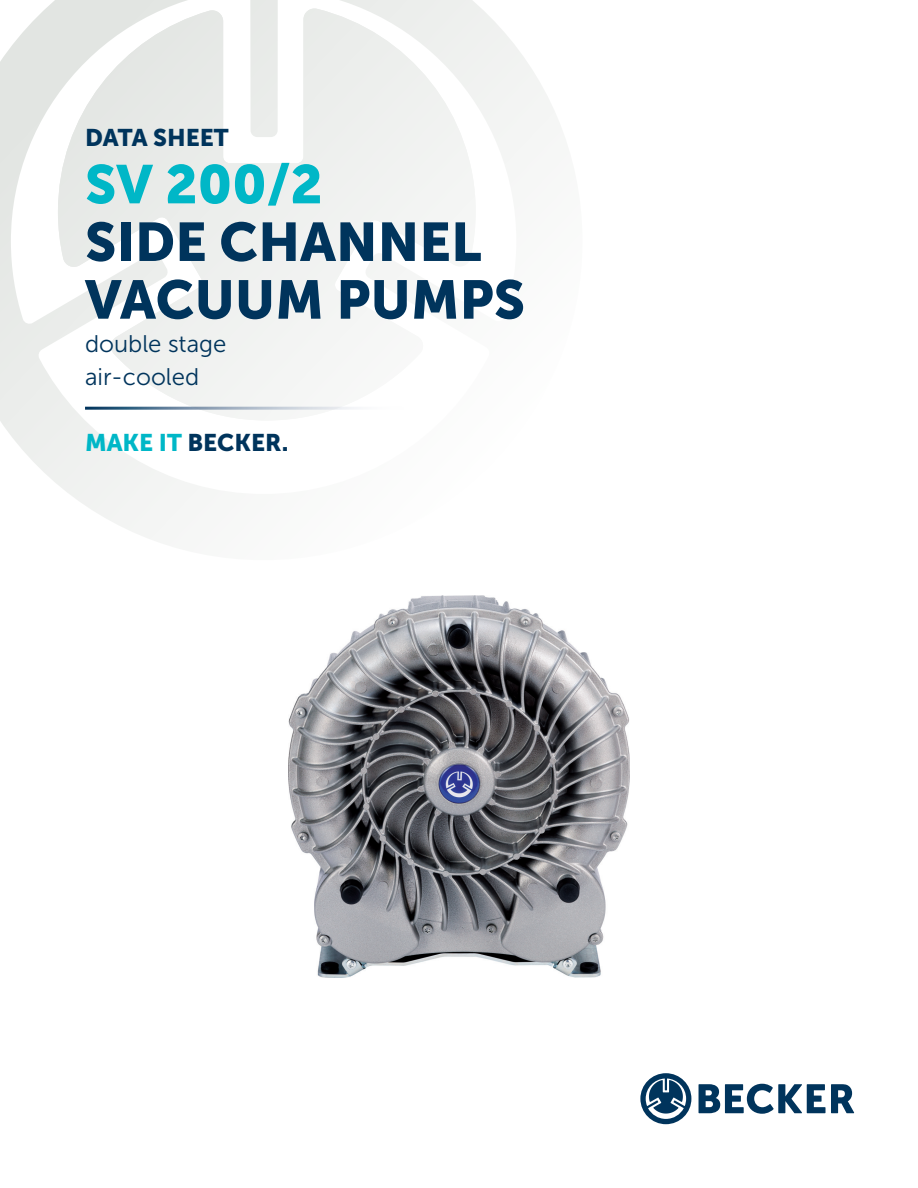
<style>
.page{position:relative;width:918px;height:1188px;background:#fff}
.page>*{position:absolute;margin:0;border:0;box-sizing:border-box;transform-origin:0 0}
.t1{font:54px/57.8px "Museo Sans 900";color:#00345c}
.t2{font:54px "Museo Sans 900";color:#00b7c7}
.t3{font:24px "Museo Sans 900";color:#00345c}
.t4{font:24px/33px "Museo Sans 300";color:#00345c}
.s1{color:#00b7c7}
</style>
<div class="page">
<svg style="left:0;top:0;width:554px;height:539px"></svg>
<svg style="left:699px;top:1084px;width:155px;height:30px"></svg>
<svg style="left:640px;top:1073px;width:51px;height:51px"></svg>
<hr style="left:85px;top:407px;width:319px;height:3px;background:#fff">
<img style="left:288px;top:595px;width:342px;height:383px">
<p class="t3" style="left:85px;top:124px;width:145px">DATA SHEET</p>
<h1 class="t2" style="left:85px;top:154px;width:239px">SV 200/2</h1>
<h1 class="t1" style="left:85px;top:213px;width:442px">SIDE CHANNEL<br>VACUUM PUMPS</h1>
<p class="t4" style="left:85px;top:327px;width:143px">double stage air-cooled</p>
<p class="t3" style="left:85px;top:429px;width:205px"><span class="s1">MAKE IT</span> BECKER.</p>
</div>
